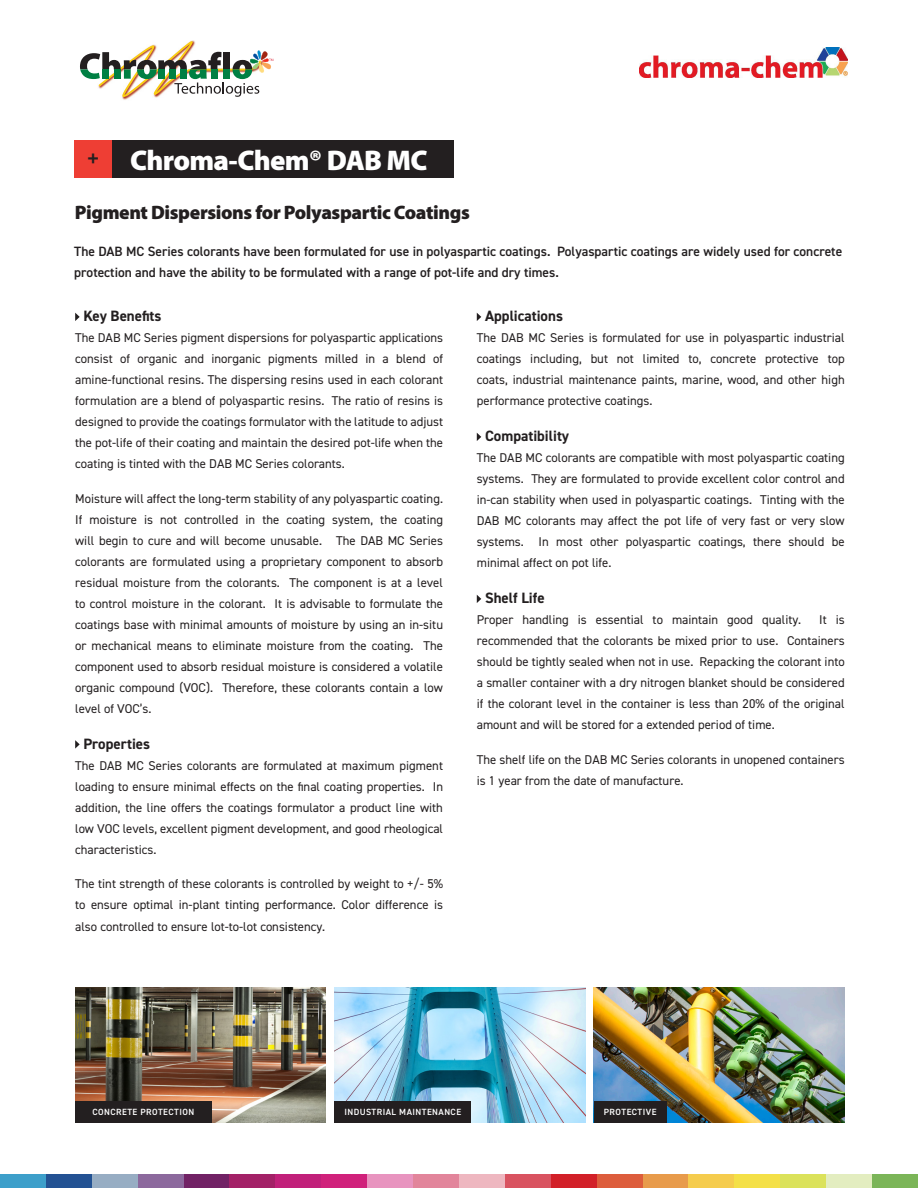
<style>
.page{position:relative;width:918px;height:1188px;background:#fff}
.page>*{position:absolute;margin:0;border:0;box-sizing:border-box;transform-origin:0 0}
.t1{font:900 28.5px "Myriad Pro";letter-spacing:-.025em;color:#fff}
.t2{font:600 25.5px "Tablet Gothic";color:#231f20}
.t3{font:900 19.5px "Myriad Pro";letter-spacing:-.02em;color:#231f20}
.t4{font:700 15px "DIN2014";color:#231f20}
.Lead_In{font:600 13.5px/21px "DIN2014";color:#231f20}
.Body_Copy{font:12.75px/21px "DIN2014";color:#231f20;text-align:justify}
.t5{font:600 9px "DIN2014";letter-spacing:.05em;color:#fff}
</style>
<div class="page">
<div style="left:92px;top:1174px;width:46px;height:14px;background:#97adc3"></div>
<div style="left:138px;top:1174px;width:46px;height:14px;background:#8c699d"></div>
<div style="left:184px;top:1174px;width:46px;height:14px;background:#712265"></div>
<div style="left:230px;top:1174px;width:45px;height:14px;background:#a32167"></div>
<div style="left:275px;top:1174px;width:46px;height:14px;background:#c1207a"></div>
<div style="left:321px;top:1174px;width:46px;height:14px;background:#d0217b"></div>
<div style="left:367px;top:1174px;width:46px;height:14px;background:#e894bf"></div>
<div style="left:413px;top:1174px;width:46px;height:14px;background:#e2859b"></div>
<div style="left:459px;top:1174px;width:46px;height:14px;background:#eeb7c0"></div>
<div style="left:505px;top:1174px;width:46px;height:14px;background:#d95360"></div>
<div style="left:551px;top:1174px;width:46px;height:14px;background:#d22028"></div>
<div style="left:597px;top:1174px;width:46px;height:14px;background:#dd5d3c"></div>
<div style="left:643px;top:1174px;width:46px;height:14px;background:#e89b4b"></div>
<div style="left:689px;top:1174px;width:45px;height:14px;background:#f5cc4d"></div>
<div style="left:734px;top:1174px;width:46px;height:14px;background:#f4e047"></div>
<div style="left:780px;top:1174px;width:46px;height:14px;background:#dbe25b"></div>
<div style="left:826px;top:1174px;width:46px;height:14px;background:#e3edc0"></div>
<div style="left:872px;top:1174px;width:46px;height:14px;background:#7bb558"></div>
<div style="left:46px;top:1174px;width:46px;height:14px;background:#235293"></div>
<div style="left:0;top:1174px;width:46px;height:14px;background:#3d9fca"></div>
<svg style="left:80px;top:41px;width:193px;height:56px"></svg>
<img style="left:639px;top:47px;width:209px;height:31px">
<svg style="left:75px;top:313px;width:5px;height:8px"></svg>
<svg style="left:75px;top:740px;width:5px;height:9px"></svg>
<svg style="left:477px;top:313px;width:4px;height:8px"></svg>
<svg style="left:477px;top:433px;width:4px;height:8px"></svg>
<svg style="left:477px;top:595px;width:4px;height:8px"></svg>
<img style="left:335px;top:987px;width:250px;height:136px">
<div style="left:335px;top:1101px;width:136px;height:22px;background:#231f20"></div>
<div style="left:112px;top:140px;width:342px;height:38px;background:#231f20"></div>
<div style="left:74px;top:140px;width:38px;height:38px;background:#ee3e34"></div>
<img style="left:594px;top:987px;width:251px;height:136px">
<div style="left:594px;top:1101px;width:72px;height:22px;background:#231f20"></div>
<img style="left:75px;top:987px;width:251px;height:136px">
<div style="left:75px;top:1101px;width:137px;height:22px;background:#231f20"></div>
<p class="t2" style="left:86px;top:139px;width:16px">+</p>
<p class="t1" style="left:130px;top:141px;width:299px">Chroma-Chem® DAB MC</p>
<p class="t3" style="left:75px;top:199px;width:396px">Pigment Dispersions for Polyaspartic Coatings</p>
<p class="Lead_In" style="left:74px;top:241px;width:770px">The DAB MC Series colorants have been formulated for use in polyaspartic coatings. Polyaspartic coatings are widely used for concrete protection and have the ability to be formulated with a range of pot-life and dry times.</p>
<h2 class="t4" style="left:83px;top:306px;width:80px">Key Benefits</h2>
<p class="Body_Copy" style="left:75px;top:327px;width:369px">The DAB MC Series pigment dispersions for polyaspartic applications consist of organic and inorganic pigments milled in a blend of amine-functional resins. The dispersing resins used in each colorant formulation are a blend of polyaspartic resins. The ratio of resins is designed to provide the coatings formulator with the latitude to adjust the pot-life of their coating and maintain the desired pot-life when the coating is tinted with the DAB MC Series colorants.</p>
<p class="Body_Copy" style="left:75px;top:487px;width:369px">Moisture will affect the long-term stability of any polyaspartic coating.<br>If moisture is not controlled in the coating system, the coating will begin to cure and will become unusable. The DAB MC Series colorants are formulated using a proprietary component to absorb residual moisture from the colorants. The component is at a level to control moisture in the colorant. It is advisable to formulate the coatings base with minimal amounts of moisture by using an in-situ or mechanical means to eliminate moisture from the coating. The component used to absorb residual moisture is considered a volatile organic compound (VOC). Therefore, these colorants contain a low level of VOC’s.</p>
<h2 class="t4" style="left:83px;top:733px;width:68px">Properties</h2>
<p class="Body_Copy" style="left:75px;top:754px;width:369px">The DAB MC Series colorants are formulated at maximum pigment loading to ensure minimal effects on the final coating properties. In addition, the line offers the coatings formulator a product line with low VOC levels, excellent pigment development, and good rheological characteristics.</p>
<p class="Body_Copy" style="left:75px;top:873px;width:369px">The tint strength of these colorants is controlled by weight to +/- 5% to ensure optimal in-plant tinting performance. Color difference is also controlled to ensure lot-to-lot consistency.</p>
<h2 class="t4" style="left:485px;top:306px;width:79px">Applications</h2>
<p class="Body_Copy" style="left:477px;top:327px;width:369px">The DAB MC Series is formulated for use in polyaspartic industrial coatings including, but not limited to, concrete protective top coats, industrial maintenance paints, marine, wood, and other high performance protective coatings.</p>
<h2 class="t4" style="left:485px;top:426px;width:86px">Compatibility</h2>
<p class="Body_Copy" style="left:477px;top:447px;width:369px">The DAB MC colorants are compatible with most polyaspartic coating systems. They are formulated to provide excellent color control and in-can stability when used in polyaspartic coatings. Tinting with the DAB MC colorants may affect the pot life of very fast or very slow systems. In most other polyaspartic coatings, there should be minimal affect on pot life.</p>
<h2 class="t4" style="left:485px;top:588px;width:61px">Shelf Life</h2>
<p class="Body_Copy" style="left:477px;top:609px;width:326px">Proper handling is essential to maintain good quality.</p>
<p class="Body_Copy" style="left:477px;top:609px;width:369px;text-indent:342px">It is recommended that the colorants be mixed prior to use. Containers should be tightly sealed when not in use. Repacking the colorant into a smaller container with a dry nitrogen blanket should be considered if the colorant level in the container is less than 20% of the original amount and will be stored for a extended period of time.</p>
<p class="Body_Copy" style="left:477px;top:748px;width:369px">The shelf life on the DAB MC Series colorants in unopened containers is 1 year from the date of manufacture.</p>
<p class="t5" style="left:92px;top:1106px;width:103px">CONCRETE PROTECTION</p>
<p class="t5" style="left:604px;top:1106px;width:54px">PROTECTIVE</p>
<p class="t5" style="left:344px;top:1106px;width:118px">INDUSTRIAL MAINTENANCE</p>
</div>
